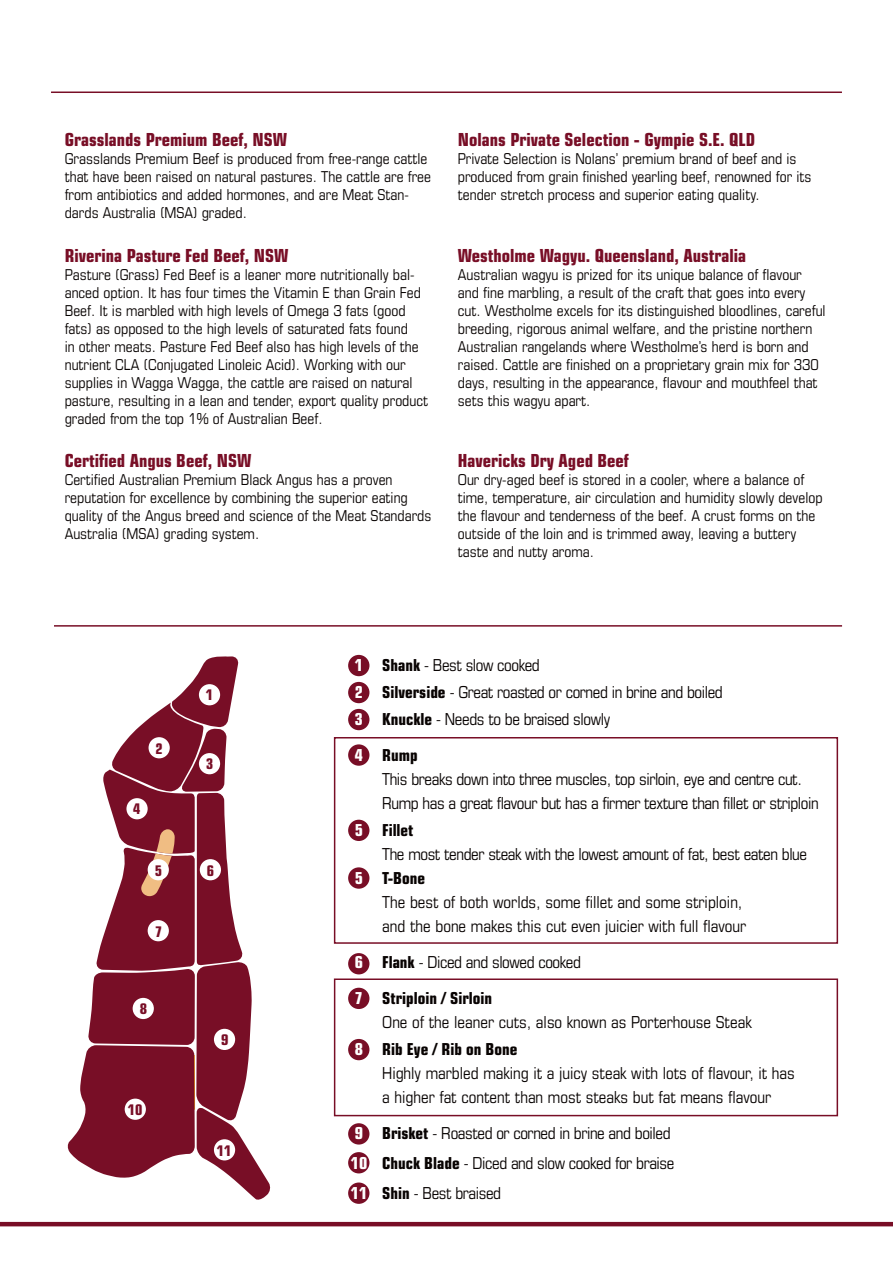
<style>
.page{position:relative;width:893px;height:1263px;background:#fff}
.page>*{position:absolute;margin:0;border:0;box-sizing:border-box;transform-origin:0 0}
.t1{font:700 condensed 18px "Eurostile LT Std";color:#780e26}
.t2{font:condensed 16.5px "Eurostile LT Std";letter-spacing:-.025em;color:#080302}
.t3{font:condensed 16.5px "Eurostile LT Std";color:#080302}
.t4{font:700 condensed 16.5px "Eurostile LT Std";color:#080302}
.t5{font:condensed 15px/18px "Eurostile LT Std";color:#080302}
.t6{font:700 condensed 14.7px "Eurostile";color:#780e26}
.s1{font-weight:700;color:#fff}
.s2{font-weight:700}
.s3{color:#fff}
</style>
<div class="page">
<hr style="left:51px;top:92px;width:791px;height:1px;background:#780e26">
<hr style="left:0;top:1222px;width:893px;height:4px;background:#780e26">
<svg style="left:67px;top:656px;width:204px;height:544px"></svg>
<div style="left:199px;top:753px;width:21px;height:21px;background:#fff;border-radius:50%"></div>
<div style="left:199px;top:684px;width:21px;height:21px;background:#fff;border-radius:50%"></div>
<div style="left:149px;top:737px;width:21px;height:21px;background:#fff;border-radius:50%"></div>
<div style="left:126px;top:798px;width:22px;height:21px;background:#fff;border-radius:50%"></div>
<div style="left:148px;top:859px;width:21px;height:21px;background:#fff;border-radius:50%"></div>
<div style="left:200px;top:859px;width:21px;height:21px;background:#fff;border-radius:50%"></div>
<div style="left:148px;top:920px;width:21px;height:21px;background:#fff;border-radius:50%"></div>
<div style="left:133px;top:998px;width:21px;height:21px;background:#fff;border-radius:50%"></div>
<div style="left:125px;top:1098px;width:21px;height:22px;background:#fff;border-radius:50%"></div>
<div style="left:214px;top:1029px;width:21px;height:21px;background:#fff;border-radius:50%"></div>
<div style="left:214px;top:1139px;width:21px;height:21px;background:#fff;border-radius:50%"></div>
<hr style="left:54px;top:625px;width:788px;height:2px;background:#780e26">
<div style="left:348px;top:1152px;width:21px;height:21px;background:#780e26;border-radius:50%"></div>
<div style="left:348px;top:1182px;width:21px;height:22px;background:#780e26;border-radius:50%"></div>
<div style="left:348px;top:1123px;width:21px;height:21px;background:#780e26;border-radius:50%"></div>
<div style="left:348px;top:1039px;width:21px;height:21px;background:#780e26;border-radius:50%"></div>
<div style="left:348px;top:988px;width:21px;height:21px;background:#780e26;border-radius:50%"></div>
<div style="left:348px;top:953px;width:21px;height:21px;background:#780e26;border-radius:50%"></div>
<div style="left:348px;top:744px;width:21px;height:22px;background:#780e26;border-radius:50%"></div>
<div style="left:348px;top:682px;width:21px;height:21px;background:#780e26;border-radius:50%"></div>
<div style="left:348px;top:867px;width:21px;height:22px;background:#780e26;border-radius:50%"></div>
<div style="left:348px;top:709px;width:21px;height:21px;background:#780e26;border-radius:50%"></div>
<div style="left:348px;top:655px;width:21px;height:21px;background:#780e26;border-radius:50%"></div>
<div style="left:348px;top:820px;width:21px;height:21px;background:#780e26;border-radius:50%"></div>
<div style="left:334px;top:737px;width:504px;height:207px;border:2px solid #780e26"></div>
<div style="left:334px;top:978px;width:504px;height:138px;border:2px solid #780e26"></div>
<p class="t1" style="left:65px;top:129px;width:224px">Grasslands Premium Beef, NSW</p>
<p class="t5" style="left:65px;top:149px;width:368px">Grasslands Premium Beef is produced from free-range cattle that have been raised on natural pastures. The cattle are free from antibiotics and added hormones, and are Meat Stan&shy;dards Australia (MSA) graded.</p>
<p class="t1" style="left:65px;top:244px;width:225px">Riverina Pasture Fed Beef, NSW</p>
<p class="t5" style="left:65px;top:265px;width:365px">Pasture (Grass) Fed Beef is a leaner more nutritionally bal&shy;anced option. It has four times the Vitamin E than Grain Fed Beef. It is marbled with high levels of Omega 3 fats (good fats) as opposed to the high levels of saturated fats found<br>in other meats. Pasture Fed Beef also has high levels of the nutrient CLA (Conjugated Linoleic Acid). Working with our supplies in Wagga Wagga, the cattle are raised on natural pasture, resulting in a lean and tender, export quality product graded from the top 1% of Australian Beef.</p>
<p class="t1" style="left:65px;top:450px;width:188px">Certified Angus Beef, NSW</p>
<p class="t5" style="left:65px;top:470px;width:368px">Certified Australian Premium Black Angus has a proven reputation for excellence by combining the superior eating quality of the Angus breed and science of the Meat Standards Australia (MSA) grading system.</p>
<p class="t1" style="left:458px;top:129px;width:299px">Nolans Private Selection - Gympie S.E. QLD</p>
<p class="t5" style="left:458px;top:149px;width:355px">Private Selection is Nolans’ premium brand of beef and is produced from grain finished yearling beef, renowned for its tender stretch process and superior eating quality.</p>
<p class="t1" style="left:458px;top:244px;width:290px">Westholme Wagyu. Queensland, Australia</p>
<p class="t5" style="left:458px;top:265px;width:369px">Australian wagyu is prized for its unique balance of flavour and fine marbling, a result of the craft that goes into every cut. Westholme excels for its distinguished bloodlines, careful breeding, rigorous animal welfare, and the pristine northern Australian rangelands where Westholme’s herd is born and</p>
<p class="t5" style="left:458px;top:355px;width:362px;text-align:justify">raised. Cattle are finished on a proprietary grain mix for 330 days, resulting in the appearance, flavour and mouthfeel that sets this wagyu apart.</p>
<p class="t1" style="left:458px;top:450px;width:173px">Havericks Dry Aged Beef</p>
<p class="t5" style="left:458px;top:470px;width:366px">Our dry-aged beef is stored in a cooler, where a balance of time, temperature, air circulation and humidity slowly develop the flavour and tenderness of the beef. A crust forms on the outside of the loin and is trimmed away, leaving a buttery taste and nutty aroma.</p>
<p class="t6" style="left:155px;top:739px;width:9px">2</p>
<p class="t6" style="left:133px;top:800px;width:9px">4</p>
<p class="t6" style="left:206px;top:686px;width:9px">1</p>
<p class="t6" style="left:206px;top:755px;width:9px">3</p>
<p class="t6" style="left:155px;top:862px;width:9px">5</p>
<p class="t6" style="left:207px;top:861px;width:9px">6</p>
<p class="t6" style="left:155px;top:923px;width:9px">7</p>
<p class="t6" style="left:140px;top:1000px;width:9px">8</p>
<p class="t6" style="left:128px;top:1101px;width:16px">10</p>
<p class="t6" style="left:221px;top:1031px;width:9px">9</p>
<p class="t6" style="left:217px;top:1141px;width:16px">11</p>
<p class="t2" style="left:355px;top:655px;width:186px"><span class="s1">1</span> <span class="s2">Shank</span> - Best slow cooked</p>
<p class="t2" style="left:355px;top:682px;width:370px"><span class="s1">2</span> <span class="s2">Silverside</span> - Great roasted or corned in brine and boiled</p>
<p class="t2" style="left:355px;top:709px;width:257px"><span class="s1">3</span> <span class="s2">Knuckle</span> - Needs to be braised slowly</p>
<p class="t4" style="left:355px;top:745px;width:64px"><span class="s3">4</span> Rump</p>
<p class="t2" style="left:382px;top:769px;width:421px">This breaks down into three muscles, top sirloin, eye and centre cut.</p>
<p class="t2" style="left:382px;top:793px;width:438px">Rump has a great flavour but has a firmer texture than fillet or striploin</p>
<p class="t4" style="left:355px;top:820px;width:60px"><span class="s3">5</span> Fillet</p>
<p class="t2" style="left:382px;top:844px;width:426px">The most tender steak with the lowest amount of fat, best eaten blue</p>
<p class="t4" style="left:355px;top:868px;width:72px"><span class="s3">5</span> T-Bone</p>
<p class="t3" style="left:382px;top:892px;width:362px">The best of both worlds, some fillet and some striploin,</p>
<p class="t3" style="left:382px;top:916px;width:365px">and the bone makes this cut even juicier with full flavour</p>
<p class="t2" style="left:355px;top:952px;width:228px"><span class="s1">6</span> <span class="s2">Flank</span> - Diced and slowed cooked</p>
<p class="t4" style="left:355px;top:988px;width:139px"><span class="s3">7</span> Striploin / Sirloin</p>
<p class="t3" style="left:382px;top:1012px;width:371px">One of the leaner cuts, also known as Porterhouse Steak</p>
<p class="t4" style="left:355px;top:1039px;width:164px"><span class="s3">8</span> Rib Eye / Rib on Bone</p>
<p class="t3" style="left:382px;top:1063px;width:414px">Highly marbled making it a juicy steak with lots of flavour, it has</p>
<p class="t3" style="left:382px;top:1087px;width:390px">a higher fat content than most steaks but fat means flavour</p>
<p class="t2" style="left:355px;top:1123px;width:317px"><span class="s1">9</span> <span class="s2">Brisket</span> - Roasted or corned in brine and boiled</p>
<p class="t2" style="left:351px;top:1153px;width:325px"><span class="s1">10</span> <span class="s2">Chuck Blade</span> - Diced and slow cooked for braise</p>
<p class="t2" style="left:351px;top:1183px;width:152px"><span class="s1">11</span> <span class="s2">Shin</span> - Best braised</p>
</div>
